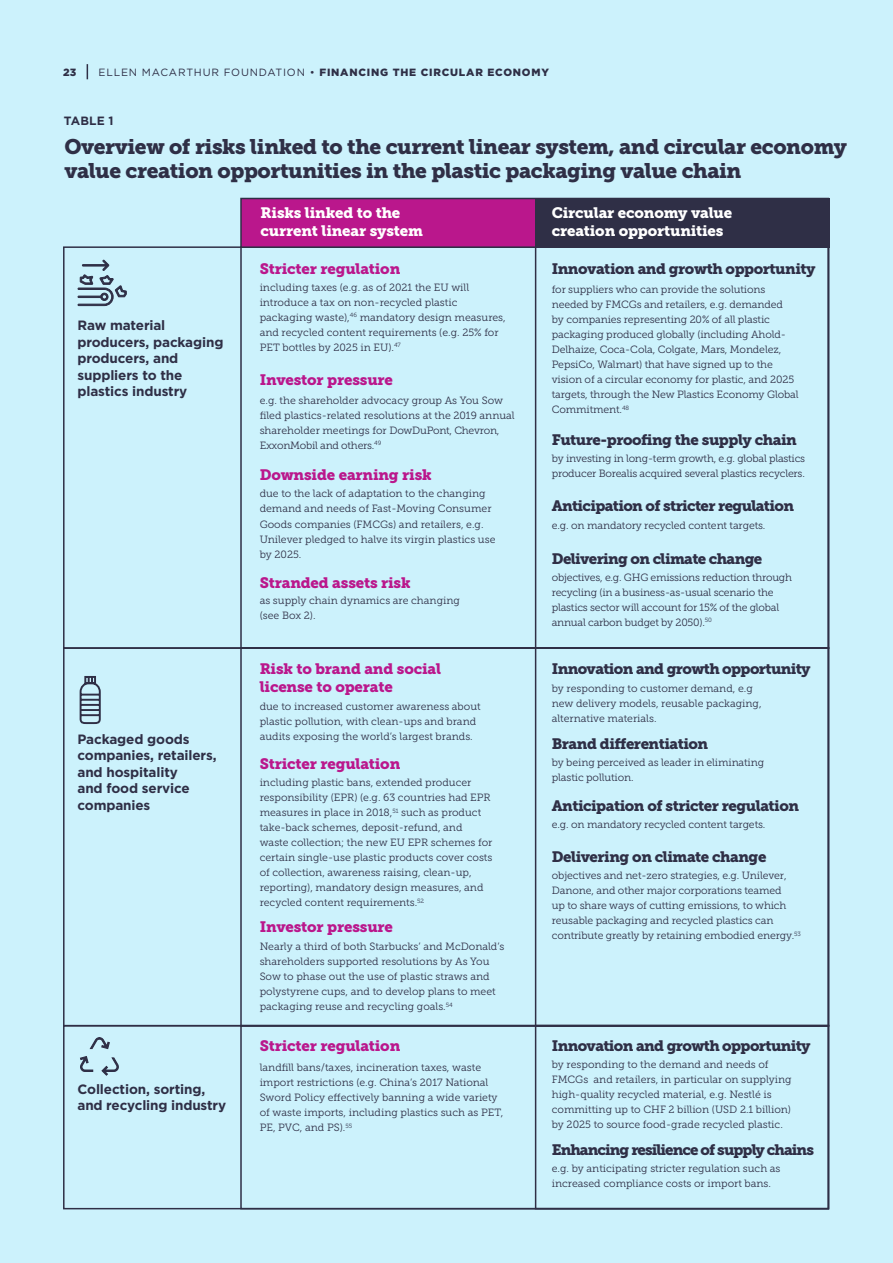
<style>
.page{position:relative;width:893px;height:1263px;background:#ccf2fc}
.page>*{position:absolute;margin:0;border:0;box-sizing:border-box;transform-origin:0 0}
.t1{font:21px/24px "Museo Slab 900";letter-spacing:-.02em;color:#2f2f46}
.t2{font:15px "Museo Slab 900";letter-spacing:-.04em;color:#2f2f46}
.t3{font:15px/18px "Museo Slab 900";letter-spacing:-.01em;color:#ba178c}
.t4{font:15px/18px "Museo Slab 900";letter-spacing:-.01em;color:#fff}
.t5{font:15px "Museo Slab 900";letter-spacing:-.06em;color:#2f2f46}
.t6{font:700 13.5px/16.5px "Gotham";letter-spacing:-.01em;color:#2f2f46}
.t7{font:700 12px "Gotham";letter-spacing:.01em;color:#2f2f46}
.t8{font:10.5px/15px "Museo Slab 300";letter-spacing:-.005em;color:#2f2f46}
.t9{font:900 10.5px "Gotham";letter-spacing:.075em;color:#2f2f46}
.s1{font-weight:400}
</style>
<div class="page">
<div style="left:240px;top:647px;width:589px;height:379px;border:2px solid #2f2f46"></div>
<div style="left:240px;top:1025px;width:589px;height:184px;border:2px solid #2f2f46"></div>
<div style="left:240px;top:198px;width:589px;height:50px;background:#ba178c;border:2px solid #2f2f46"></div>
<div style="left:535px;top:199px;width:294px;height:49px;background:#2f2f46"></div>
<svg style="left:77px;top:259px;width:50px;height:47px"></svg>
<svg style="left:80px;top:1037px;width:39px;height:39px"></svg>
<svg style="left:79px;top:676px;width:22px;height:49px"></svg>
<svg style="left:87px;top:64px;width:1px;height:15px"></svg>
<p class="t9" style="left:63px;top:65px;width:15px">23</p>
<p class="t9" style="left:99px;top:65px;width:452px"><span class="s1">ELLEN MACARTHUR FOUNDATION •</span> FINANCING THE CIRCULAR ECONOMY</p>
<p class="t7" style="left:64px;top:113px;width:51px">TABLE 1</p>
<h1 class="t1" style="left:64px;top:135px;width:784px">Overview of risks linked to the current linear system, and circular economy value creation opportunities in the plastic packaging value chain</h1>
<h2 class="t4" style="left:261px;top:204px;width:164px">Risks linked to the current linear system</h2>
<h2 class="t4" style="left:552px;top:204px;width:182px">Circular economy value creation opportunities</h2>
<p class="t6" style="left:77px;top:317px;width:147px">Raw material producers, packaging producers, and suppliers to the plastics industry</p>
<p class="t6" style="left:77px;top:731px;width:141px">Packaged goods companies, retailers, and hospitality<br>and food service companies</p>
<p class="t6" style="left:77px;top:1081px;width:150px">Collection, sorting, and recycling industry</p>
<h2 class="t3" style="left:260px;top:259px;width:142px">Stricter regulation</h2>
<p class="t8" style="left:260px;top:280px;width:248px">including taxes (e.g. as of 2021 the EU will introduce a tax on non-recycled plastic packaging waste),<sup>46</sup> mandatory design measures, and recycled content requirements (e.g. 25% for PET bottles by 2025 in EU).<sup>47</sup></p>
<h2 class="t3" style="left:260px;top:371px;width:135px">Investor pressure</h2>
<p class="t8" style="left:260px;top:392px;width:257px">e.g. the shareholder advocacy group As You Sow filed plastics-related resolutions at the 2019 annual shareholder meetings for DowDuPont, Chevron, ExxonMobil and others.<sup>49</sup></p>
<h2 class="t3" style="left:260px;top:466px;width:173px">Downside earning risk</h2>
<p class="t8" style="left:260px;top:486px;width:237px">due to the lack of adaptation to the changing demand and needs of Fast-Moving Consumer Goods companies (FMCGs) and retailers, e.g.<br>Unilever pledged to halve its virgin plastics use by 2025.</p>
<p class="t8" style="left:260px;top:593px;width:202px">as supply chain dynamics are changing (see Box 2).</p>
<h2 class="t3" style="left:260px;top:573px;width:152px">Stranded assets risk</h2>
<h2 class="t3" style="left:260px;top:660px;width:183px">Risk to brand and social license to operate</h2>
<p class="t8" style="left:260px;top:699px;width:223px">due to increased customer awareness about plastic pollution, with clean-ups and brand audits exposing the world’s largest brands.</p>
<h2 class="t3" style="left:260px;top:755px;width:142px">Stricter regulation</h2>
<p class="t8" style="left:260px;top:775px;width:234px">including plastic bans, extended producer responsibility (EPR) (e.g. 63 countries had EPR measures in place in 2018,<sup>51</sup> such as product take-back schemes, deposit-refund, and waste collection; the new EU EPR schemes for certain single-use plastic products cover costs of collection, awareness raising, clean-up, reporting), mandatory design measures, and recycled content requirements.<sup>52</sup></p>
<p class="t8" style="left:260px;top:939px;width:246px">Nearly a third of both Starbucks’ and McDonald’s shareholders supported resolutions by As You Sow to phase out the use of plastic straws and polystyrene cups, and to develop plans to meet packaging reuse and recycling goals.<sup>54</sup></p>
<h2 class="t3" style="left:260px;top:918px;width:135px">Investor pressure</h2>
<h2 class="t3" style="left:260px;top:1037px;width:142px">Stricter regulation</h2>
<p class="t8" style="left:260px;top:1060px;width:245px">landfill bans/taxes, incineration taxes, waste import restrictions (e.g. China’s 2017 National Sword Policy effectively banning a wide variety of waste imports, including plastics such as PET, PE, PVC, and PS).<sup>55</sup></p>
<h2 class="t2" style="left:552px;top:260px;width:265px">Innovation and growth opportunity</h2>
<p class="t8" style="left:552px;top:282px;width:248px">for suppliers who can provide the solutions needed by FMCGs and retailers, e.g. demanded<br>by companies representing 20% of all plastic packaging produced globally (including Ahold-Delhaize, Coca-Cola, Colgate, Mars, Mondelez, PepsiCo, Walmart) that have signed up to the vision of a circular economy for plastic, and 2025 targets, through the New Plastics Economy Global Commitment.<sup>48</sup></p>
<h2 class="t2" style="left:552px;top:431px;width:246px">Future-proofing the supply chain</h2>
<p class="t8" style="left:552px;top:451px;width:255px">by investing in long-term growth, e.g. global plastics producer Borealis acquired several plastics recyclers.</p>
<h2 class="t2" style="left:552px;top:497px;width:244px">Anticipation of stricter regulation</h2>
<h2 class="t2" style="left:552px;top:550px;width:212px">Delivering on climate change</h2>
<p class="t8" style="left:552px;top:517px;width:215px">e.g. on mandatory recycled content targets.</p>
<p class="t8" style="left:552px;top:570px;width:242px">objectives, e.g. GHG emissions reduction through recycling (in a business-as-usual scenario the plastics sector will account for 15% of the global annual carbon budget by 2050).<sup>50</sup></p>
<h2 class="t2" style="left:552px;top:660px;width:260px">Innovation and growth opportunity</h2>
<p class="t8" style="left:552px;top:681px;width:211px">by responding to customer demand, e.g new delivery models, reusable packaging, alternative materials.</p>
<h2 class="t2" style="left:552px;top:735px;width:158px">Brand differentiation</h2>
<p class="t8" style="left:552px;top:755px;width:214px">by being perceived as leader in eliminating plastic pollution.</p>
<p class="t8" style="left:552px;top:817px;width:215px">e.g. on mandatory recycled content targets.</p>
<h2 class="t2" style="left:552px;top:796px;width:249px">Anticipation of stricter regulation</h2>
<h2 class="t2" style="left:552px;top:848px;width:216px">Delivering on climate change</h2>
<p class="t8" style="left:552px;top:868px;width:251px">objectives and net-zero strategies, e.g. Unilever, Danone, and other major corporations teamed<br>up to share ways of cutting emissions, to which reusable packaging and recycled plastics can contribute greatly by retaining embodied energy.<sup>53</sup></p>
<h2 class="t2" style="left:552px;top:1036px;width:260px">Innovation and growth opportunity</h2>
<p class="t8" style="left:552px;top:1056px;width:241px">by responding to the demand and needs of FMCGs and retailers, in particular on supplying high-quality recycled material, e.g. Nestlé is committing up to CHF 2 billion (USD 2.1 billion) by 2025 to source food-grade recycled plastic.</p>
<p class="t8" style="left:552px;top:1160px;width:230px">e.g. by anticipating stricter regulation such as increased compliance costs or import bans.</p>
<h2 class="t5" style="left:552px;top:1140px;width:264px">Enhancing resilience of supply chains</h2>
</div>
